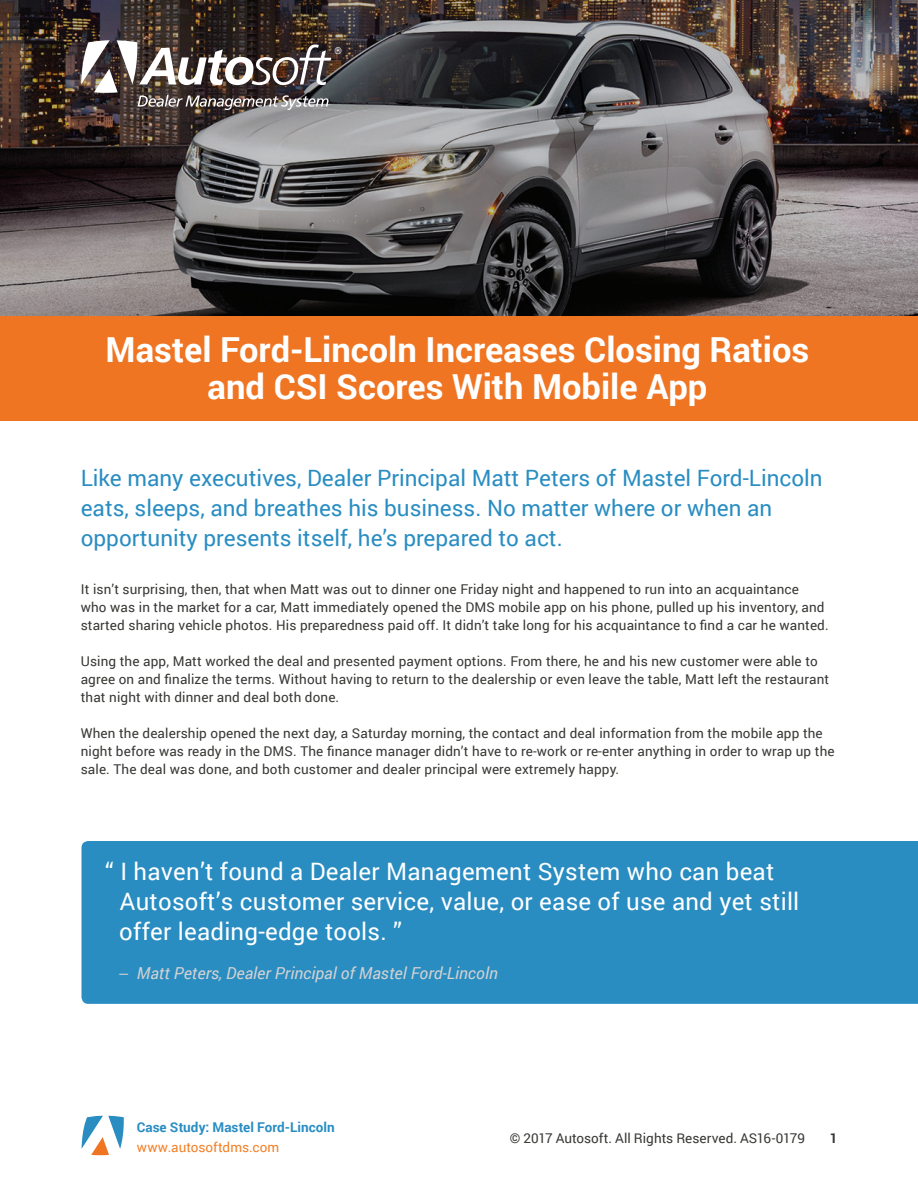
<style>
.page{position:relative;width:918px;height:1188px;background:#fff}
.page>*{position:absolute;margin:0;border:0;box-sizing:border-box;transform-origin:0 0}
.t1{font:700 34.5px/37.5px "Roboto";color:#fff;text-align:center}
.t2{font:24px/30px "Roboto";letter-spacing:.01em;color:#fff}
.t3{font:22.5px/30px "Roboto";color:#298dc2}
.t4{font:italic 16.5px "Roboto";color:#d2d1d1}
.t5{font:13.5px/18px "Roboto";letter-spacing:.01em;color:#373834}
.t6{font:700 13.5px "Roboto";color:#298dc2}
.t7{font:13.5px "Roboto";color:#f48026}
.t8{font:700 13.5px "Roboto";color:#373834}
.t9{font:9.45px "Roboto";color:#fff}
.s1{font-family:"Fedra Sans Alt Std";font-style:normal}
</style>
<div class="page">
<svg style="left:0;top:0;width:918px;height:316px;background:#575151"></svg>
<div style="left:0;top:316px;width:918px;height:104px;background:#f07523"></div>
<div style="left:82px;top:841px;width:836px;height:163px;background:#298dc2"></div>
<svg style="left:82px;top:1116px;width:42px;height:39px"></svg>
<img style="left:81px;top:40px;width:250px;height:70px">
<p class="t9" style="left:335px;top:44px;width:9px">®</p>
<h1 class="t1" style="left:106px;top:329px;width:705px">Mastel Ford-Lincoln Increases Closing Ratios and CSI Scores With Mobile App</h1>
<h3 class="t3" style="left:81px;top:462px;width:743px">Like many executives, Dealer Principal Matt Peters of Mastel Ford-Lincoln eats, sleeps, and breathes his business. No matter where or when an opportunity presents itself, he’s prepared to act.</h3>
<p class="t5" style="left:81px;top:580px;width:749px">It isn’t surprising, then, that when Matt was out to dinner one Friday night and happened to run into an acquaintance<br>who was in the market for a car, Matt immediately opened the DMS mobile app on his phone, pulled up his inventory, and started sharing vehicle photos. His preparedness paid off. It didn’t take long for his acquaintance to find a car he wanted.</p>
<p class="t5" style="left:81px;top:652px;width:750px">Using the app, Matt worked the deal and presented payment options. From there, he and his new customer were able to agree on and finalize the terms. Without having to return to the dealership or even leave the table, Matt left the restaurant that night with dinner and deal both done.</p>
<p class="t5" style="left:81px;top:724px;width:755px">When the dealership opened the next day, a Saturday morning, the contact and deal information from the mobile app the night before was ready in the DMS. The finance manager didn’t have to re-work or re-enter anything in order to wrap up the sale. The deal was done, and both customer and dealer principal were extremely happy.</p>
<h2 class="t2" style="left:119px;top:856px;width:682px;text-indent:-14px">“ I haven’t found a Dealer Management System who can beat<br>Autosoft’s customer service, value, or ease of use and yet still offer leading-edge tools. ”</h2>
<p class="t4" style="left:119px;top:962px;width:381px"><span class="s1">–</span> Matt Peters, Dealer Principal of Mastel Ford-Lincoln</p>
<p class="t6" style="left:137px;top:1118px;width:199px">Case Study: Mastel Ford-Lincoln</p>
<p class="t7" style="left:137px;top:1138px;width:144px">www.autosoftdms.com</p>
<p class="t5" style="left:510px;top:1128px;width:297px">© 2017 Autosoft. All Rights Reserved. AS16-0179</p>
<p class="t8" style="left:830px;top:1128px;width:9px">1</p>
</div>
